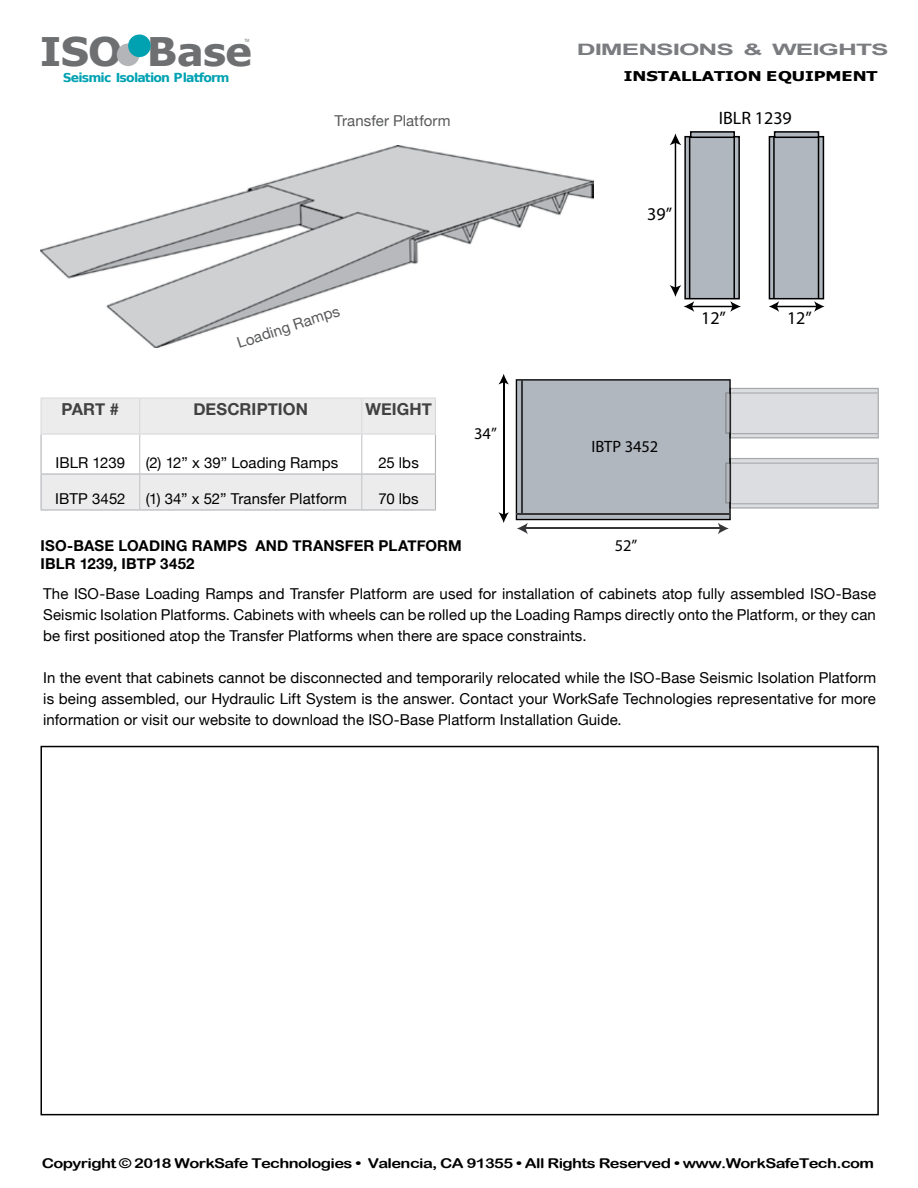
<style>
.page{position:relative;width:918px;height:1188px;background:#fff}
.page>*{position:absolute;margin:0;border:0;box-sizing:border-box;transform-origin:0 0}
.t1{font:700 39.45px "Tahoma";color:#6d6f71;scale:1.1 1}
.t2{font:18px "Myriad Pro";color:#000}
.t3{font:700 16.5px "Helvetica Neue";letter-spacing:.01em;color:#414142}
.t4{font:16.5px "Myriad Pro";color:#000}
.t5{font:700 15.75px "Arial";letter-spacing:-.04em;color:#7a7c7f;scale:1.67 1}
.t6{font:15px/21px "Helvetica Neue";letter-spacing:.01em;color:#000;text-align:justify}
.t7{font:700 15px/18px "Helvetica Neue";letter-spacing:.01em;color:#000}
.t8{font:15px "Helvetica Neue";letter-spacing:.005em;color:#58595b}
.t9{font:13.5px "Arial Rounded MT Bold";letter-spacing:-.035em;color:#000;scale:1.22 1}
.t10{font:700 13.5px "Tahoma";color:#000;scale:1.33 1}
.t11{font:700 12.45px "Prima Sans BT";letter-spacing:-.07em;color:#00a2b2}
.t12{font:4.35px "Arial Narrow";color:#6d6f71}
</style>
<div class="page">
<div style="left:117px;top:43px;width:22px;height:23px;background:#b3b5b8;border-radius:50%"></div>
<div style="left:128px;top:34px;width:23px;height:23px;background:#00a2b2;border-radius:50%"></div>
<img style="left:40px;top:146px;width:554px;height:201px">
<svg style="left:42px;top:399px;width:393px;height:110px;fill:#ececed"></svg>
<hr style="left:139px;top:399px;width:1px;height:35px;background:#d9dadc">
<hr style="left:361px;top:399px;width:1px;height:35px;background:#d9dadc">
<hr style="left:40px;top:398px;width:100px;height:1px;background:#d9dadc">
<hr style="left:40px;top:399px;width:2px;height:35px;background:#d9dadc">
<hr style="left:140px;top:398px;width:222px;height:1px;background:#d9dadc">
<hr style="left:362px;top:398px;width:74px;height:1px;background:#d9dadc">
<hr style="left:435px;top:399px;width:1px;height:35px;background:#d9dadc">
<hr style="left:139px;top:435px;width:1px;height:38px;background:#c6c7ca">
<hr style="left:361px;top:435px;width:1px;height:38px;background:#c6c7ca">
<hr style="left:139px;top:475px;width:1px;height:34px;background:#c6c7ca">
<hr style="left:361px;top:475px;width:1px;height:34px;background:#c6c7ca">
<hr style="left:40px;top:473px;width:100px;height:2px;background:#b3b5b8">
<hr style="left:140px;top:473px;width:222px;height:2px;background:#b3b5b8">
<hr style="left:362px;top:473px;width:74px;height:2px;background:#b3b5b8">
<hr style="left:40px;top:435px;width:2px;height:38px;background:#b3b5b8">
<hr style="left:435px;top:435px;width:1px;height:38px;background:#b3b5b8">
<hr style="left:40px;top:475px;width:2px;height:34px;background:#b3b5b8">
<hr style="left:435px;top:475px;width:1px;height:34px;background:#b3b5b8">
<hr style="left:40px;top:509px;width:100px;height:2px;background:#b3b5b8">
<hr style="left:140px;top:509px;width:222px;height:2px;background:#b3b5b8">
<hr style="left:362px;top:509px;width:74px;height:2px;background:#b3b5b8">
<hr style="left:40px;top:434px;width:100px;height:1px;background:#d9dadc">
<hr style="left:140px;top:434px;width:222px;height:1px;background:#d9dadc">
<hr style="left:362px;top:434px;width:74px;height:1px;background:#d9dadc">
<div style="left:40px;top:746px;width:839px;height:369px;border:2px solid #000"></div>
<hr style="left:675px;top:142px;width:1px;height:147px;background:#000">
<svg style="left:670px;top:133px;width:11px;height:12px"></svg>
<hr style="left:691px;top:306px;width:42px;height:1px;background:#000">
<svg style="left:730px;top:301px;width:11px;height:11px"></svg>
<svg style="left:670px;top:285px;width:24px;height:27px"></svg>
<hr style="left:776px;top:306px;width:41px;height:1px;background:#000">
<svg style="left:814px;top:301px;width:11px;height:11px"></svg>
<svg style="left:769px;top:301px;width:10px;height:11px"></svg>
<div style="left:769px;top:136px;width:55px;height:163px;background:#b1b7be;border:2px solid #000"></div>
<hr style="left:773px;top:137px;width:2px;height:162px;background:#000">
<hr style="left:818px;top:137px;width:1px;height:162px;background:#000">
<svg style="left:774px;top:131px;width:45px;height:7px"></svg>
<div style="left:684px;top:136px;width:56px;height:163px;background:#b1b7be;border:2px solid #000"></div>
<hr style="left:689px;top:137px;width:1px;height:162px;background:#000">
<hr style="left:733px;top:137px;width:2px;height:162px;background:#000">
<svg style="left:690px;top:131px;width:45px;height:7px"></svg>
<hr style="left:503px;top:381px;width:1px;height:134px;background:#000">
<svg style="left:498px;top:512px;width:11px;height:11px"></svg>
<svg style="left:498px;top:374px;width:11px;height:11px"></svg>
<svg style="left:516px;top:379px;width:363px;height:155px"></svg>
<h1 class="t1" style="left:40px;top:36px;width:194px">ISO Base</h1>
<p class="t12" style="left:244px;top:39px;width:7px">TM</p>
<p class="t11" style="left:63px;top:72px;width:168px">Seismic Isolation Platform</p>
<p class="t8" style="left:334px;top:112px;width:118px">Transfer Platform</p>
<p class="t8" style="left:235px;top:335px;width:108px;rotate:-18deg">Loading Ramps</p>
<p class="t3" style="left:62px;top:399px;width:59px">PART #</p>
<p class="t3" style="left:193px;top:399px;width:116px">DESCRIPTION</p>
<p class="t3" style="left:365px;top:399px;width:68px">WEIGHT</p>
<p class="t6" style="left:56px;top:452px;width:71px">IBLR 1239</p>
<p class="t6" style="left:146px;top:452px;width:194px">(2) 12” x 39” Loading Ramps</p>
<p class="t6" style="left:378px;top:452px;width:42px">25 lbs</p>
<p class="t6" style="left:55px;top:488px;width:72px">IBTP 3452</p>
<p class="t6" style="left:146px;top:488px;width:203px">(1) 34” x 52” Transfer Platform</p>
<p class="t6" style="left:378px;top:488px;width:42px">70 lbs</p>
<p class="t7" style="left:40px;top:537px;width:423px">ISO-BASE LOADING RAMPS AND TRANSFER PLATFORM<br>IBLR 1239, IBTP 3452</p>
<p class="t4" style="left:474px;top:426px;width:24px">34”</p>
<p class="t5" style="left:577px;top:44px;width:188px">DIMENSIONS &amp; WEIGHTS</p>
<p class="t10" style="left:624px;top:71px;width:192px">INSTALLATION EQUIPMENT</p>
<p class="t2" style="left:647px;top:207px;width:26px">39”</p>
<p class="t2" style="left:719px;top:111px;width:74px">IBLR 1239</p>
<p class="t2" style="left:701px;top:310px;width:26px">12”</p>
<p class="t2" style="left:787px;top:310px;width:26px">12”</p>
<p class="t4" style="left:591px;top:439px;width:68px">IBTP 3452</p>
<p class="t4" style="left:615px;top:538px;width:24px">52”</p>
<p class="t6" style="left:43px;top:583px;width:834px">The ISO-Base Loading Ramps and Transfer Platform are used for installation of cabinets atop fully assembled ISO-Base Seismic Isolation Platforms. Cabinets with wheels can be rolled up the Loading Ramps directly onto the Platform, or they can be first positioned atop the Transfer Platforms when there are space constraints.</p>
<p class="t6" style="left:43px;top:667px;width:834px">In the event that cabinets cannot be disconnected and temporarily relocated while the ISO-Base Seismic Isolation Platform is being assembled, our Hydraulic Lift System is the answer. Contact your WorkSafe Technologies representative for more information or visit our website to download the ISO-Base Platform Installation Guide.</p>
<p class="t9" style="left:42px;top:1158px;width:684px">Copyright © 2018 WorkSafe Technologies • Valencia, CA 91355 • All Rights Reserved • www.WorkSafeTech.com</p>
</div>
